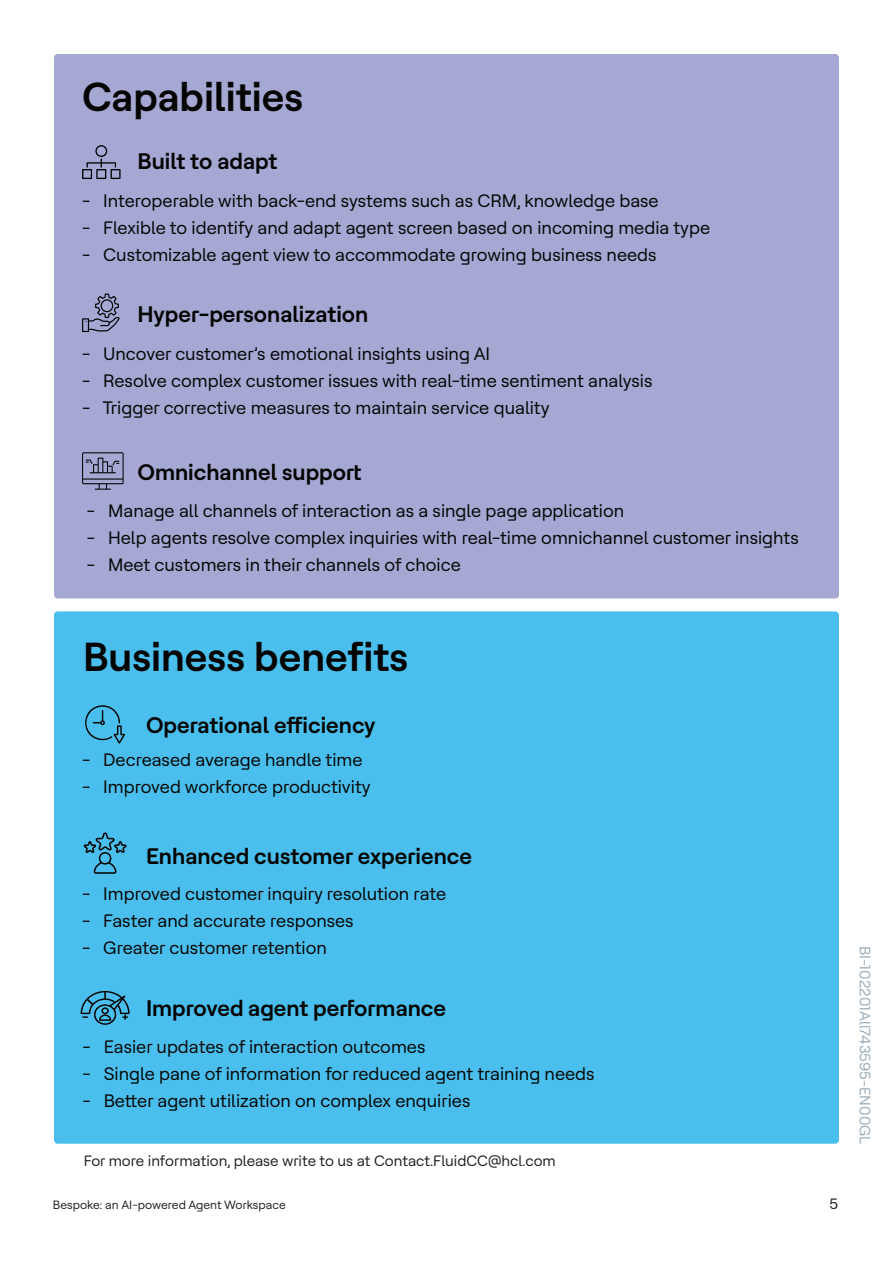
<style>
.page{position:relative;width:893px;height:1263px;background:#fff}
.page>*{position:absolute;margin:0;border:0;box-sizing:border-box;transform-origin:0 0}
.t1{font:600 40.5px "HCL Tech Roobert";color:#040503}
.t2{font:600 22.5px "HCL Tech Roobert";color:#040503}
.t3{font:18px "HCL Tech Roobert";color:#040503}
.t4{font:15px "HCL Tech Roobert";color:#231f20}
.t5{font:15px "HCL Tech Roobert";color:#9caeba}
.t6{font:12px "HCL Tech Roobert";color:#231f20}
</style>
<div class="page">
<div style="left:54px;top:54px;width:785px;height:544px;background:#a4a8d3;border-radius:4px"></div>
<div style="left:54px;top:611px;width:785px;height:533px;background:#4abfee;border-radius:4px"></div>
<svg style="left:82px;top:294px;width:38px;height:38px"></svg>
<svg style="left:82px;top:452px;width:42px;height:38px"></svg>
<svg style="left:82px;top:145px;width:39px;height:34px"></svg>
<svg style="left:84px;top:832px;width:43px;height:42px"></svg>
<svg style="left:81px;top:990px;width:49px;height:35px"></svg>
<svg style="left:85px;top:705px;width:40px;height:39px"></svg>
<h1 class="t1" style="left:82px;top:68px;width:223px">Capabilities</h1>
<p class="t2" style="left:138px;top:145px;width:141px">Built to adapt</p>
<p class="t3" style="left:82px;top:188px;width:578px">- Interoperable with back-end systems such as CRM, knowledge base</p>
<p class="t3" style="left:82px;top:215px;width:630px">- Flexible to identify and adapt agent screen based on incoming media type</p>
<p class="t3" style="left:82px;top:242px;width:576px">- Customizable agent view to accommodate growing business needs</p>
<p class="t2" style="left:138px;top:298px;width:232px">Hyper-personalization</p>
<p class="t3" style="left:82px;top:341px;width:410px">- Uncover customer’s emotional insights using AI</p>
<p class="t3" style="left:82px;top:368px;width:572px">- Resolve complex customer issues with real-time sentiment analysis</p>
<p class="t3" style="left:82px;top:395px;width:469px">- Trigger corrective measures to maintain service quality</p>
<p class="t2" style="left:138px;top:456px;width:225px">Omnichannel support</p>
<p class="t3" style="left:87px;top:498px;width:539px">- Manage all channels of interaction as a single page application</p>
<p class="t3" style="left:87px;top:525px;width:713px">- Help agents resolve complex inquiries with real-time omnichannel customer insights</p>
<p class="t3" style="left:87px;top:552px;width:375px">- Meet customers in their channels of choice</p>
<h1 class="t1" style="left:83px;top:627px;width:327px">Business benefits</h1>
<p class="t2" style="left:146px;top:709px;width:231px">Operational efficiency</p>
<p class="t3" style="left:82px;top:747px;width:282px">- Decreased average handle time</p>
<p class="t3" style="left:82px;top:774px;width:290px">- Improved workforce productivity</p>
<p class="t2" style="left:146px;top:840px;width:327px">Enhanced customer experience</p>
<p class="t3" style="left:82px;top:881px;width:366px">- Improved customer inquiry resolution rate</p>
<p class="t3" style="left:82px;top:908px;width:273px">- Faster and accurate responses</p>
<p class="t3" style="left:82px;top:935px;width:246px">- Greater customer retention</p>
<p class="t2" style="left:146px;top:991px;width:301px">Improved agent performance</p>
<p class="t3" style="left:82px;top:1034px;width:344px">- Easier updates of interaction outcomes</p>
<p class="t3" style="left:82px;top:1061px;width:514px">- Single pane of information for reduced agent training needs</p>
<p class="t3" style="left:82px;top:1088px;width:389px">- Better agent utilization on complex enquiries</p>
<p class="t4" style="left:84px;top:1150px;width:474px">For more information, please write to us at Contact.FluidCC@hcl.com</p>
<p class="t6" style="left:53px;top:1196px;width:234px">Bespoke: an AI-powered Agent Workspace</p>
<p class="t4" style="left:830px;top:1193px;width:10px">5</p>
<p class="t5" style="left:876px;top:946px;width:200px;rotate:90deg">BI-102201All743595-EN00GL</p>
</div>
